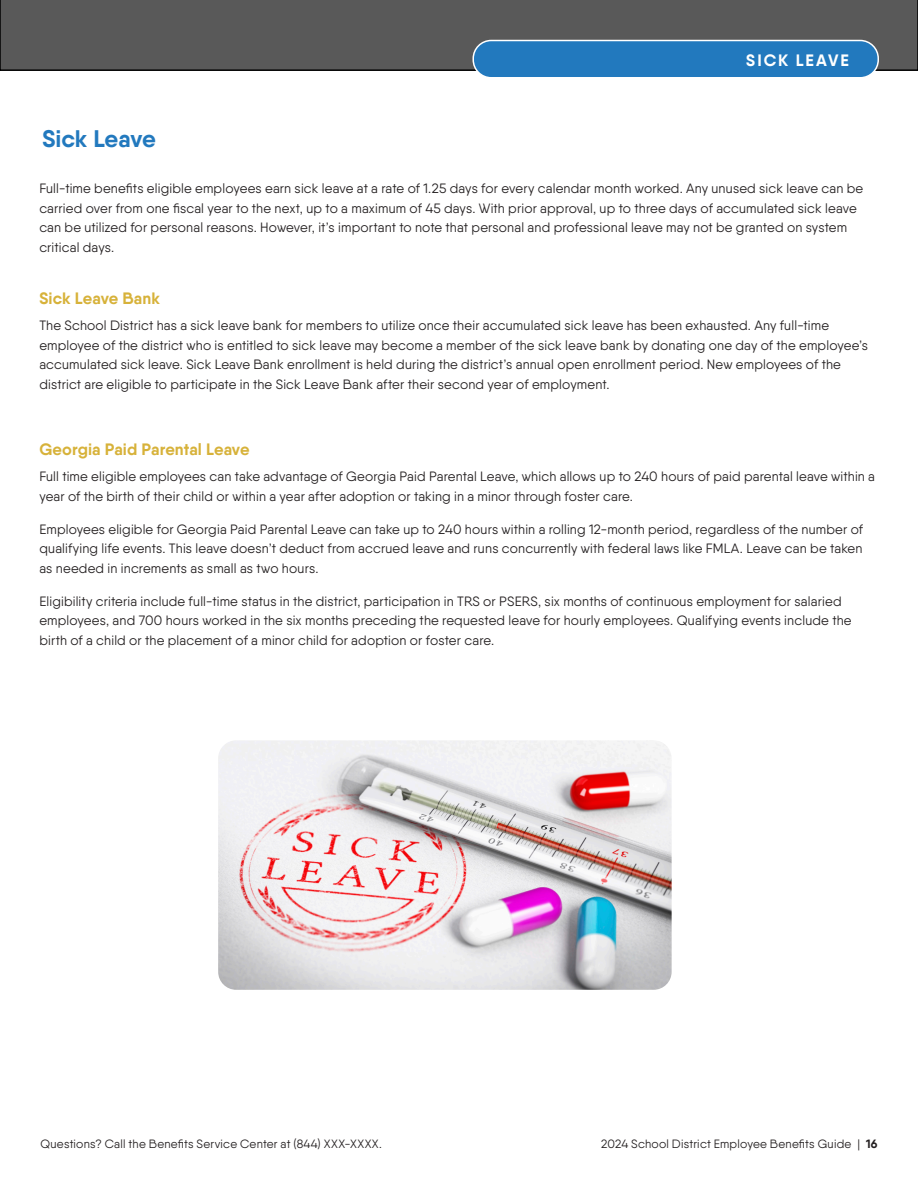
<style>
.page{position:relative;width:918px;height:1188px;background:#fff}
.page>*{position:absolute;margin:0;border:0;box-sizing:border-box;transform-origin:0 0}
.t1{font:700 24px "Qanelas";color:#2279be}
.body_text{font:700 16.5px "Qanelas";letter-spacing:.005em;color:#d7b23a}
.Headline{font:700 16.5px "Qanelas";letter-spacing:.12em;color:#fff}
.body_text-2{font:13.5px/19.5px "Qanelas";letter-spacing:.01em;color:#231f20}
.t2{font:12px "Qanelas";letter-spacing:.015em;color:#231f20}
.s1{font-weight:700}
</style>
<div class="page">
<div style="left:0;top:0;width:918px;height:71px;background:#595959"></div>
<div style="left:473px;top:40px;width:405px;height:38px;background:#2279be;border-radius:18px"></div>
<div style="left:472px;top:40px;width:407px;height:39px;border:2px solid #fff;border-radius:18px"></div>
<img style="left:218px;top:741px;width:454px;height:249px">
<p class="Headline" style="left:746px;top:50px;width:104px">SICK LEAVE</p>
<p class="t1" style="left:42px;top:124px;width:115px">Sick Leave</p>
<p class="body_text-2" style="left:39px;top:178px;width:825px">Full-time benefits eligible employees earn sick leave at a rate of 1.25 days for every calendar month worked. Any unused sick leave can be carried over from one fiscal year to the next, up to a maximum of 45 days. With prior approval, up to three days of accumulated sick leave can be utilized for personal reasons. However, it’s important to note that personal and professional leave may not be granted on system critical days.</p>
<p class="body_text" style="left:39px;top:288px;width:122px">Sick Leave Bank</p>
<p class="body_text-2" style="left:39px;top:316px;width:830px">The School District has a sick leave bank for members to utilize once their accumulated sick leave has been exhausted. Any full-time employee of the district who is entitled to sick leave may become a member of the sick leave bank by donating one day of the employee’s accumulated sick leave. Sick Leave Bank enrollment is held during the district’s annual open enrollment period. New employees of the district are eligible to participate in the Sick Leave Bank after their second year of employment.</p>
<p class="body_text" style="left:39px;top:439px;width:212px">Georgia Paid Parental Leave</p>
<p class="body_text-2" style="left:39px;top:466px;width:837px">Full time eligible employees can take advantage of Georgia Paid Parental Leave, which allows up to 240 hours of paid parental leave within a year of the birth of their child or within a year after adoption or taking in a minor through foster care.</p>
<p class="body_text-2" style="left:39px;top:519px;width:825px;text-align:justify">Employees eligible for Georgia Paid Parental Leave can take up to 240 hours within a rolling 12-month period, regardless of the number of qualifying life events. This leave doesn’t deduct from accrued leave and runs concurrently with federal laws like FMLA. Leave can be taken as needed in increments as small as two hours.</p>
<p class="body_text-2" style="left:39px;top:591px;width:814px">Eligibility criteria include full-time status in the district, participation in TRS or PSERS, six months of continuous employment for salaried employees, and 700 hours worked in the six months preceding the requested leave for hourly employees. Qualifying events include the birth of a child or the placement of a minor child for adoption or foster care.</p>
<p class="t2" style="left:40px;top:1137px;width:343px">Questions? Call the Benefits Service Center at (844) XXX-XXXX.</p>
<p class="t2" style="left:601px;top:1136px;width:278px">2024 School District Employee Benefits Guide | <span class="s1">16</span></p>
</div>
